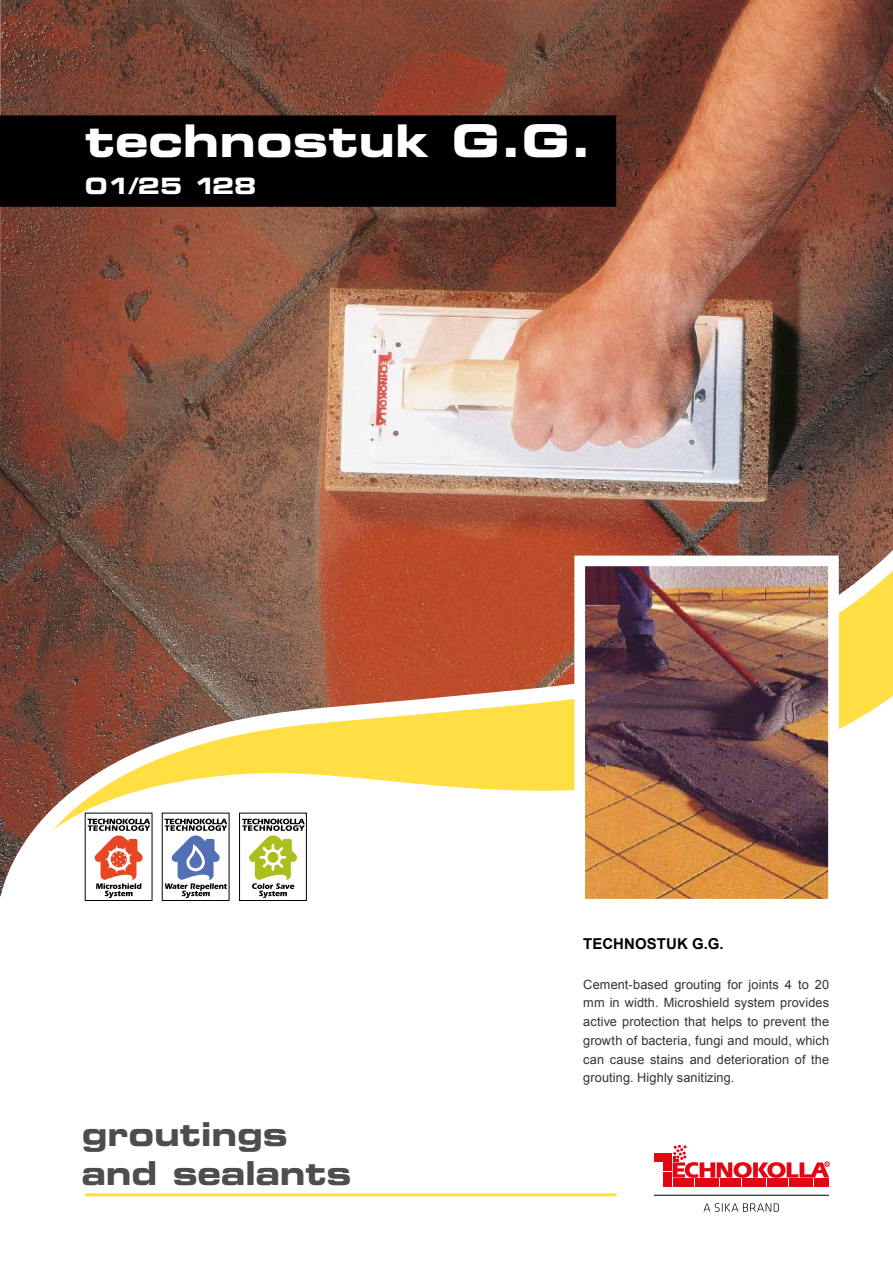
<style>
.page{position:relative;width:893px;height:1263px;background:#fff}
.page>*{position:absolute;margin:0;border:0;box-sizing:border-box;transform-origin:0 0}
.t1{font:45px "Eurostile Bold Extended Two";color:#fff}
.t2{font:33px/39.6px "Eurostile Bold Extended Two";letter-spacing:-.005em;color:#4d4d4d;scale:.96 1}
.t3{font:22.5px "Eurostile Bold Extended Two";color:#fff}
.t4{font:700 15px "Arial";letter-spacing:.005em;color:#000}
.t5{font:12.75px/18.8px "Arial";letter-spacing:.01em;color:#333;text-align:justify}
</style>
<div class="page">
<img style="left:0;top:0;width:893px;height:485px">
<svg style="left:0;top:485px;width:893px;height:416px"></svg>
<div style="left:0;top:115px;width:616px;height:92px;background:#000;border:2px solid #000"></div>
<hr style="left:85px;top:1193px;width:532px;height:3px;background:#ffdf43">
<img style="left:586px;top:567px;width:241px;height:330px">
<div style="left:574px;top:555px;width:265px;height:354px;border:11px solid #fff"></div>
<svg style="left:88px;top:819px;width:62px;height:79px"></svg>
<svg style="left:165px;top:819px;width:62px;height:79px"></svg>
<div style="left:239px;top:813px;width:68px;height:88px;border:1px solid #000"></div>
<svg style="left:242px;top:819px;width:63px;height:79px"></svg>
<svg style="left:654px;top:1145px;width:175px;height:42px"></svg>
<svg style="left:703px;top:1203px;width:76px;height:9px"></svg>
<hr style="left:654px;top:1195px;width:175px;height:1px;background:#000">
<h1 class="t1" style="left:85px;top:109px;width:508px">technostuk G.G.</h1>
<h3 class="t3" style="left:85px;top:170px;width:173px">01/25 128</h3>
<h2 class="t2" style="left:82px;top:1113px;width:283px">groutings and sealants</h2>
<p class="t4" style="left:583px;top:934px;width:142px">TECHNOSTUK G.G.</p>
<p class="t5" style="left:583px;top:975px;width:247px">Cement-based grouting for joints 4 to 20 mm in width. Microshield system provides active protection that helps to prevent the growth of bacteria, fungi and mould, which can cause stains and deterioration of the grouting. Highly sanitizing.</p>
</div>
